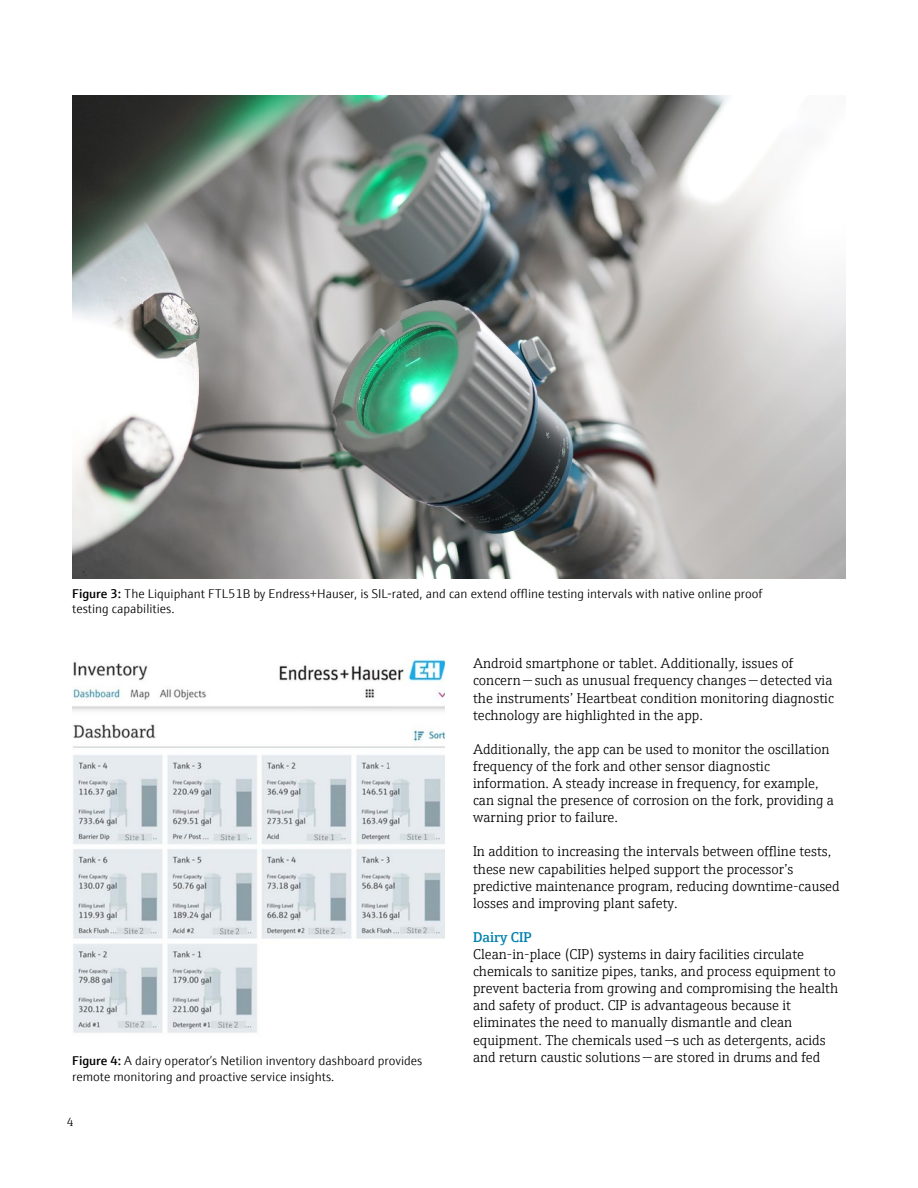
<style>
.page{position:relative;width:918px;height:1188px;background:#fff}
.page>*{position:absolute;margin:0;border:0;box-sizing:border-box;transform-origin:0 0}
.t1{font:300 14.25px/17.1px "E+H Serif";color:#000}
.t2{font:600 14.25px "E+H Serif";color:#0081ad}
.t3{font:300 12.75px/15.3px "E+H Sans";color:#000}
.t4{font:300 12px "E+H Serif";color:#000}
.s1{font-weight:600}
</style>
<div class="page">
<img style="left:72px;top:95px;width:774px;height:484px">
<img style="left:72px;top:659px;width:373px;height:374px">
<p class="t3" style="left:72px;top:585px;width:692px"><span class="s1">Figure 3:</span> The Liquiphant FTL51B by Endress+Hauser, is SIL-rated, and can extend offline testing intervals with native online proof testing capabilities.</p>
<p class="t3" style="left:72px;top:1052px;width:352px"><span class="s1">Figure 4:</span> A dairy operator’s Netilion inventory dashboard provides remote monitoring and proactive service insights.</p>
<p class="t4" style="left:67px;top:1113px;width:8px">4</p>
<p class="t1" style="left:473px;top:654px;width:362px">Android smartphone or tablet. Additionally, issues of concern — such as unusual frequency changes — detected via the instruments’ Heartbeat condition monitoring diagnostic technology are highlighted in the app.</p>
<p class="t1" style="left:473px;top:740px;width:363px">Additionally, the app can be used to monitor the oscillation frequency of the fork and other sensor diagnostic information. A steady increase in frequency, for example, can signal the presence of corrosion on the fork, providing a warning prior to failure.</p>
<p class="t1" style="left:473px;top:842px;width:368px">In addition to increasing the intervals between offline tests, these new capabilities helped support the processor’s predictive maintenance program, reducing downtime-caused losses and improving plant safety.</p>
<p class="t2" style="left:473px;top:926px;width:60px">Dairy CIP</p>
<p class="t1" style="left:473px;top:945px;width:367px">Clean-in-place (CIP) systems in dairy facilities circulate chemicals to sanitize pipes, tanks, and process equipment to prevent bacteria from growing and compromising the health and safety of product. CIP is advantageous because it eliminates the need to manually dismantle and clean equipment. The chemicals used —s uch as detergents, acids and return caustic solutions — are stored in drums and fed</p>
</div>
